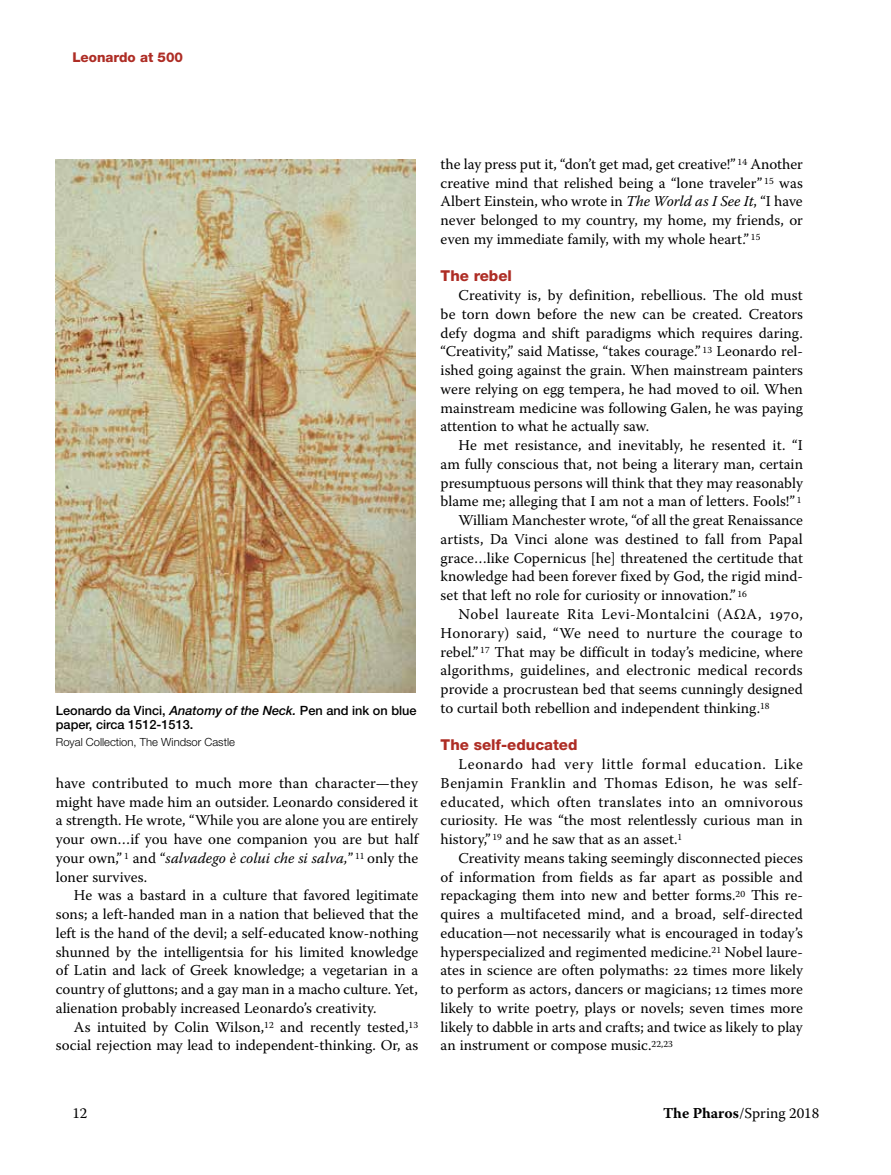
<style>
.page{position:relative;width:891px;height:1175px;background:#fff}
.page>*{position:absolute;margin:0;border:0;box-sizing:border-box;transform-origin:0 0}
.t1{font:15px/18.8px "Warnock Pro";color:#000;text-align:justify}
.t2{font:15px "Warnock Pro";letter-spacing:.03em;color:#000}
.t3{font:15px "Warnock Pro";letter-spacing:.025em;color:#000}
.t4{font:800 15px "Helvetica Neue LT Std";color:#ae2d25}
.t5{font:800 13.5px "Helvetica Neue LT Std";color:#ae2d25}
.t6{font:500 12.75px/14.2px "Helvetica Neue LT Std";color:#000}
.t7{font:300 11.25px "Helvetica Neue LT Std";color:#000}
.s1{font-style:italic}
.s2{font-weight:700}
</style>
<div class="page">
<img style="left:56px;top:159px;width:360px;height:533px">
<p class="t5" style="left:72px;top:49px;width:112px">Leonardo at 500</p>
<p class="t6" style="left:56px;top:703px;width:362px">Leonardo da Vinci, <span class="s1">Anatomy of the Neck.</span> Pen and ink on blue paper, circa 1512-1513.</p>
<p class="t7" style="left:56px;top:735px;width:181px">Royal Collection, The Windsor Castle</p>
<p class="t1" style="left:56px;top:773px;width:364px">have contributed to much more than character—they might have made him an outsider. Leonardo considered it a strength. He wrote, “While you are alone you are entirely your own…if you have one companion you are but half your own,” <sup>1</sup> and “<span class="s1">salvadego è colui che si salva,</span>” <sup>11</sup> only the loner survives.</p>
<p class="t1" style="left:56px;top:885px;width:364px;text-indent:18px">He was a bastard in a culture that favored legitimate sons; a left-handed man in a nation that believed that the left is the hand of the devil; a self-educated know-nothing shunned by the intelligentsia for his limited knowledge of Latin and lack of Greek knowledge; a vegetarian in a country of gluttons; and a gay man in a macho culture. Yet, alienation probably increased Leonardo’s creativity.</p>
<p class="t1" style="left:56px;top:1017px;width:364px;text-align:right">As intuited by Colin Wilson,<sup>12</sup> and recently tested,<sup>13 </sup>social rejection may lead to independent-thinking. Or, as</p>
<p class="t1" style="left:441px;top:154px;width:364px">the lay press put it, “don’t get mad, get creative!” <sup>14</sup> Another creative mind that relished being a “lone traveler” <sup>15</sup> was Albert Einstein, who wrote in <span class="s1">The World as I See It</span>, “I have never belonged to my country, my home, my friends, or even my immediate family, with my whole heart.” <sup>15</sup></p>
<p class="t4" style="left:441px;top:267px;width:73px">The rebel</p>
<p class="t1" style="left:441px;top:285px;width:364px;text-indent:18px">Creativity is, by definition, rebellious. The old must be torn down before the new can be created. Creators defy dogma and shift paradigms which requires daring. “Creativity,” said Matisse, “takes courage.” <sup>13</sup> Leonardo rel&shy;ished going against the grain. When mainstream painters were relying on egg tempera, he had moved to oil. When mainstream medicine was following Galen, he was paying attention to what he actually saw.</p>
<p class="t1" style="left:459px;top:435px;width:346px">He met resistance, and inevitably, he resented it. “I</p>
<p class="t1" style="left:441px;top:454px;width:364px">am fully conscious that, not being a literary man, certain</p>
<p class="t1" style="left:441px;top:473px;width:364px">presumptuous persons will think that they may reasonably</p>
<p class="t1" style="left:441px;top:492px;width:362px">blame me; alleging that I am not a man of letters. Fools!” <sup>1</sup></p>
<p class="t1" style="left:459px;top:510px;width:346px">William Manchester wrote, “of all the great Renaissance</p>
<p class="t1" style="left:441px;top:529px;width:364px">artists, Da Vinci alone was destined to fall from Papal</p>
<p class="t1" style="left:441px;top:548px;width:364px">grace…like Copernicus [he] threatened the certitude that</p>
<p class="t1" style="left:441px;top:567px;width:364px">knowledge had been forever fixed by God, the rigid mind-</p>
<p class="t1" style="left:441px;top:585px;width:308px">set that left no role for curiosity or innovation.” <sup>16</sup></p>
<p class="t2" style="left:459px;top:605px;width:346px">Nobel laureate Rita Levi-Montalcini (AΩA, 1970,</p>
<p class="t3" style="left:441px;top:624px;width:364px">Honorary) said, “We need to nurture the courage to</p>
<p class="t1" style="left:441px;top:642px;width:364px">rebel.” <sup>17</sup> That may be difficult in today’s medicine, where</p>
<p class="t1" style="left:441px;top:660px;width:364px">algorithms, guidelines, and electronic medical records</p>
<p class="t1" style="left:441px;top:679px;width:364px">provide a procrustean bed that seems cunningly designed</p>
<p class="t1" style="left:441px;top:698px;width:331px">to curtail both rebellion and independent thinking.<sup>18</sup></p>
<p class="t4" style="left:441px;top:736px;width:138px">The self-educated</p>
<p class="t1" style="left:441px;top:754px;width:364px;text-indent:18px">Leonardo had very little formal education. Like Benjamin Franklin and Thomas Edison, he was self&shy;educated, which often translates into an omnivorous curiosity. He was “the most relentlessly curious man in history,” <sup>19</sup> and he saw that as an asset.<sup>1</sup></p>
<p class="t1" style="left:441px;top:848px;width:364px;text-indent:18px">Creativity means taking seemingly disconnected pieces of information from fields as far apart as possible and repackaging them into new and better forms.<sup>20</sup> This re&shy;quires a multifaceted mind, and a broad, self-directed education—not necessarily what is encouraged in today’s hyperspecialized and regimented medicine.<sup>21</sup> Nobel laure&shy;ates in science are often polymaths: 22 times more likely to perform as actors, dancers or magicians; 12 times more likely to write poetry, plays or novels; seven times more likely to dabble in arts and crafts; and twice as likely to play an instrument or compose music.<sup>22,23</sup></p>
<p class="t1" style="left:72px;top:1103px;width:17px">12</p>
<p class="t1" style="left:663px;top:1103px;width:158px"><span class="s2">The Pharos</span>/Spring 2018</p>
</div>
